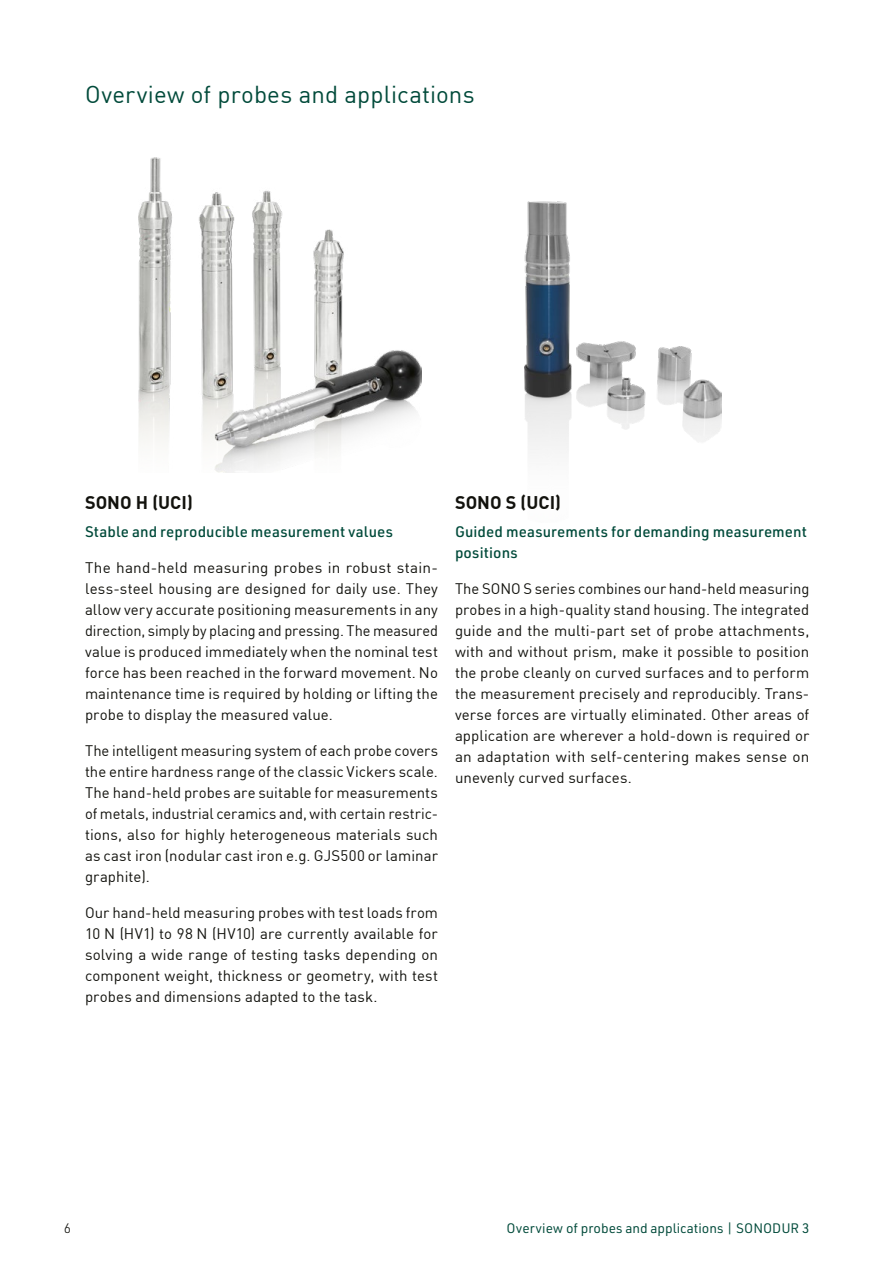
<style>
.page{position:relative;width:893px;height:1263px;background:#fff}
.page>*{position:absolute;margin:0;border:0;box-sizing:border-box;transform-origin:0 0}
.t1{font:24px "DIN Pro";letter-spacing:.005em;color:#004a3a}
.t2{font:700 18px "DIN Pro";color:#12120d}
.Text{font:15px/21px "DIN Pro";letter-spacing:.005em;color:#12120d;text-align:justify}
.H2_Subline{font:500 15px/21px "URWDIN";letter-spacing:.01em;color:#004a3a}
.t3{font:13.5px "URWDIN";color:#004a3a}
.t4{font:300 13.5px "URWDIN";color:#12120d}
</style>
<div class="page">
<img style="left:524px;top:201px;width:198px;height:252px">
<img style="left:138px;top:158px;width:283px;height:314px">
<h1 class="t1" style="left:85px;top:76px;width:391px">Overview of probes and applications</h1>
<h2 class="t2" style="left:85px;top:488px;width:109px">SONO H (UCI)</h2>
<p class="H2_Subline" style="left:85px;top:521px;width:310px">Stable and reproducible measurement values</p>
<p class="Text" style="left:85px;top:556px;width:354px">The hand-held measuring probes in robust stain&shy;less-steel housing are designed for daily use. They allow very accurate positioning measurements in any direction, simply by placing and pressing. The measured value is produced immediately when the nominal test force has been reached in the forward movement. No maintenance time is required by holding or lifting the probe to display the measured value.</p>
<p class="Text" style="left:85px;top:739px;width:354px">The intelligent measuring system of each probe covers the entire hardness range of the classic Vickers scale.<br>The hand-held probes are suitable for measurements of metals, industrial ceramics and, with certain restric&shy;tions, also for highly heterogeneous materials such as cast iron (nodular cast iron e.g. GJS500 or laminar graphite).</p>
<p class="Text" style="left:85px;top:901px;width:354px">Our hand-held measuring probes with test loads from 10 N (HV1) to 98 N (HV10) are currently available for solving a wide range of testing tasks depending on component weight, thickness or geometry, with test probes and dimensions adapted to the task.</p>
<h2 class="t2" style="left:455px;top:488px;width:108px">SONO S (UCI)</h2>
<p class="H2_Subline" style="left:455px;top:521px;width:354px">Guided measurements for demanding measurement positions</p>
<p class="Text" style="left:455px;top:577px;width:356px">The SONO S series combines our hand-held measuring probes in a high-quality stand housing. The integrated guide and the multi-part set of probe attachments, with and without prism, make it possible to position the probe cleanly on curved surfaces and to perform the measurement precisely and reproducibly. Trans&shy;verse forces are virtually eliminated. Other areas of application are wherever a hold-down is required or an adaptation with self-centering makes sense on unevenly curved surfaces.</p>
<p class="t4" style="left:64px;top:1219px;width:9px">6</p>
<p class="t3" style="left:506px;top:1219px;width:304px">Overview of probes and applications | SONODUR 3</p>
</div>
